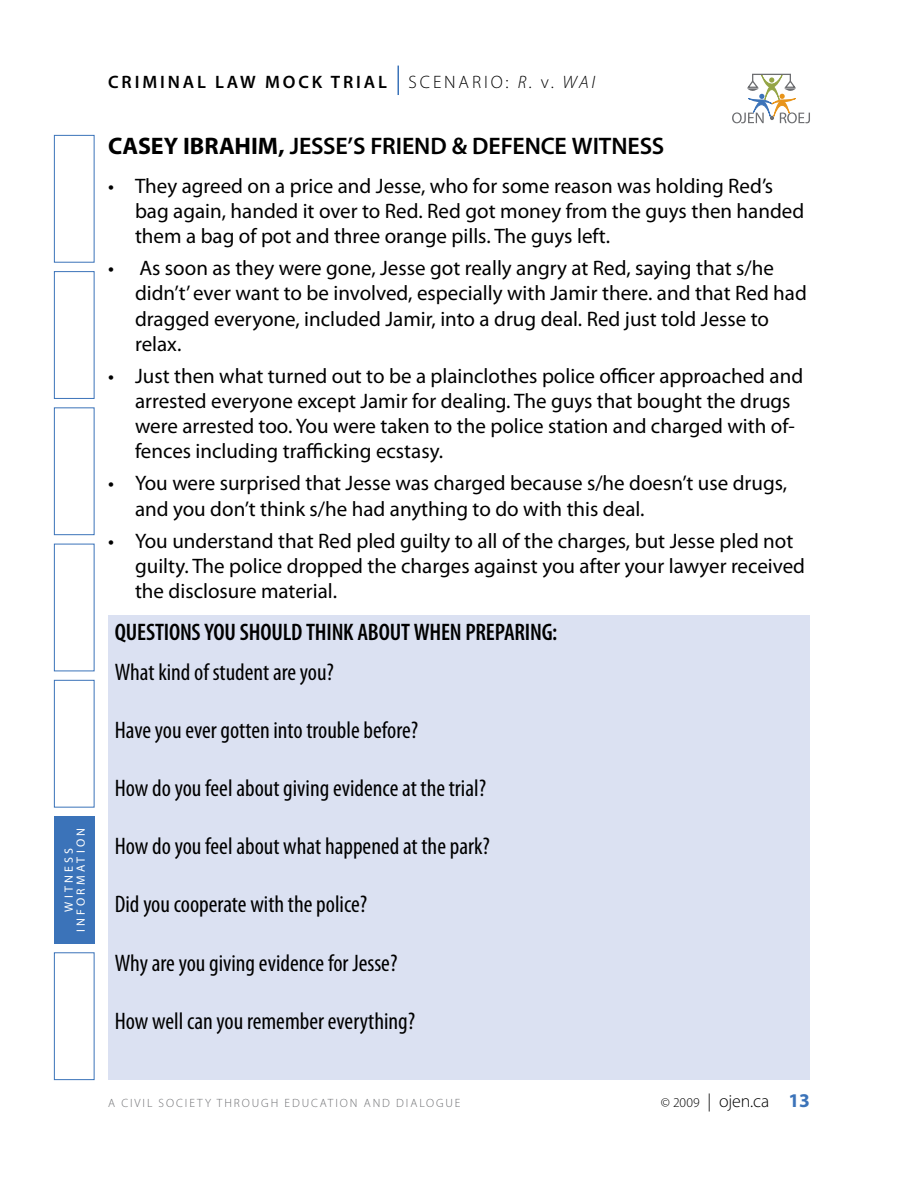
<style>
.page{position:relative;width:918px;height:1188px;background:#fff}
.page>*{position:absolute;margin:0;border:0;box-sizing:border-box;transform-origin:0 0}
.t1{font:condensed 24px "Myriad Pro";color:#000}
.t2{font:600 condensed 24px "Myriad Pro";letter-spacing:-.01em;color:#000}
.t3{font:600 24px "Myriad Pro";letter-spacing:-.005em;color:#000}
.t4{font:700 24px "Myriad Pro";color:#000}
.t5{font:21px/25.2px "Myriad Pro";color:#000}
.t6{font:600 18px "Myriad Pro";letter-spacing:.16em;color:#000}
.t7{font:300 18px "Myriad Pro";color:#000}
.t8{font:300 12px "Myriad Pro";letter-spacing:.16em;color:#6d6e71}
.t9{font:12px/12px "Myriad Pro";letter-spacing:.265em;color:#fff;text-align:center}
.s1{font-weight:300}
.s2{font-weight:300;font-style:italic}
.s3{font-weight:600}
.s4{font-size:13.5px}
.s5{font-weight:700;font-size:19.5px;color:#3b73b9}
</style>
<div class="page">
<svg style="left:732px;top:74px;width:78px;height:50px"></svg>
<svg style="left:398px;top:66px;width:1px;height:29px"></svg>
<div style="left:54px;top:816px;width:40px;height:128px;background:#3b73b9"></div>
<div style="left:54px;top:271px;width:40px;height:128px;border:1px solid #3b73b9"></div>
<div style="left:54px;top:407px;width:40px;height:128px;border:1px solid #3b73b9"></div>
<div style="left:54px;top:544px;width:40px;height:127px;border:1px solid #3b73b9"></div>
<div style="left:54px;top:680px;width:40px;height:128px;border:1px solid #3b73b9"></div>
<div style="left:54px;top:135px;width:40px;height:128px;border:1px solid #3b73b9"></div>
<div style="left:54px;top:952px;width:40px;height:128px;border:1px solid #3b73b9"></div>
<div style="left:108px;top:615px;width:702px;height:465px;background:#dbe1f2"></div>
<p class="t9" style="left:63px;top:932px;width:105px;rotate:-90deg">witness inform ation</p>
<p class="t6" style="left:108px;top:70px;width:489px">CRIMINAL LAW MOC K TRIAL <span class="s1">SCENA RIO:</span> <span class="s2">R.</span> <span class="s1">V.</span> <span class="s2">Wai</span></p>
<p class="t4" style="left:108px;top:131px;width:30px">CASEY</p>
<p class="t4" style="left:183px;top:131px;width:129px">IBRAHIM, <span class="s3">JESSE</span></p>
<p class="t3" style="left:348px;top:131px;width:293px">’S FRIEND &amp; DEFENCE WITNESS</p>
<p class="t5" style="left:135px;top:173px;width:671px;text-indent:-27px">• They agreed on a price and Jesse, who for some reason was holding Red’s bag again, handed it over to Red. Red got money from the guys then handed them a bag of pot and three orange pills. The guys left.</p>
<p class="t5" style="left:135px;top:255px;width:673px;text-indent:-27px">• As soon as they were gone, Jesse got really angry at Red, saying that s/he didn’t’ ever want to be involved, especially with Jamir there. and that Red had dragged everyone, included Jamir, into a drug deal. Red just told Jesse to relax.</p>
<p class="t5" style="left:135px;top:363px;width:670px;text-indent:-27px">• Just then what turned out to be a plainclothes police officer approached and arrested everyone except Jamir for dealing. The guys that bought the drugs were arrested too. You were taken to the police station and charged with of&shy;fences including trafficking ecstasy.</p>
<p class="t5" style="left:135px;top:470px;width:654px;text-indent:-27px">• You were surprised that Jesse was charged because s/he doesn’t use drugs, and you don’t think s/he had anything to do with this deal.</p>
<p class="t5" style="left:135px;top:528px;width:672px;text-indent:-27px">• You understand that Red pled guilty to all of the charges, but Jesse pled not guilty. The police dropped the charges against you after your lawyer received the disclosure material.</p>
<p class="t2" style="left:115px;top:617px;width:444px">QUESTIONS YOU SHOULD THINK ABOUT WHEN PREPARING:</p>
<p class="t1" style="left:115px;top:658px;width:221px">What kind of student are you?</p>
<p class="t1" style="left:115px;top:716px;width:305px">Have you ever gotten into trouble before?</p>
<p class="t1" style="left:115px;top:774px;width:373px">How do you feel about giving evidence at the trial?</p>
<p class="t1" style="left:115px;top:832px;width:377px">How do you feel about what happened at the park?</p>
<p class="t1" style="left:115px;top:890px;width:254px">Did you cooperate with the police?</p>
<p class="t1" style="left:115px;top:948px;width:284px">Why are you giving evidence for Jesse?</p>
<p class="t1" style="left:115px;top:1006px;width:302px">How well can you remember everything?</p>
<p class="t8" style="left:108px;top:1096px;width:354px">A CIVIL SOCIETY THROUGH EDUCATION A ND DIA LOGUE</p>
<p class="t7" style="left:661px;top:1090px;width:151px"><span class="s4">© 2009</span> | OJEN.CA <span class="s5">13</span></p>
</div>
